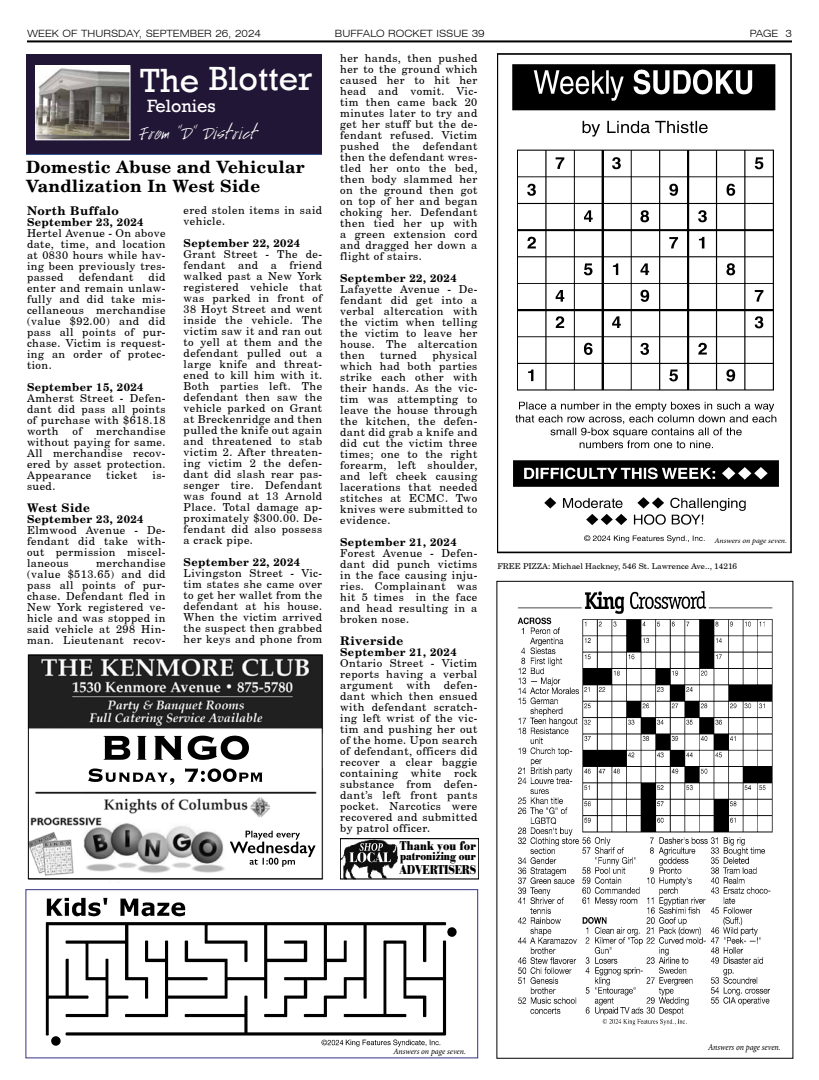
<style>
.page{position:relative;width:819px;height:1080px;background:#fff}
.page>*{position:absolute;margin:0;border:0;box-sizing:border-box;transform-origin:0 0}
.t1{font:34.4px "Rockwell";color:#fff}
.t2{font:24px "Hand Script";color:#fff}
.t3{font:18.2px "Rockwell";color:#fff}
.t4{font:700 17px/19px "New Brunswick";letter-spacing:.02em;color:#000}
.t5{font:12.6px "Poster";letter-spacing:.02em;color:#000;scale:.85 1}
.t6{font:12.6px "Poster";letter-spacing:-.02em;color:#000;scale:.85 1}
.t7{font:700 12px "New Brunswick";letter-spacing:.04em;color:#000}
.t8{font:700 11.9px "New Brunswick";letter-spacing:.04em;color:#000}
.t9{font:11.5px "Poster";color:#000;scale:.85 1}
.t10{font:11px/11px "New Brunswick Plain";letter-spacing:.04em;color:#000;text-align:justify}
.t11{font:700 11px "New Brunswick";letter-spacing:.04em;color:#000}
.t12{font:300 expanded 10px "Swiss 721 BT";color:#000}
.t13{font:italic 9.1px "Minion Pro";letter-spacing:-.005em;color:#000;scale:.88 1}
.t14{font:italic 8.2px "Minion Pro";letter-spacing:-.005em;color:#000}
.t15{font:8px "New Brunswick Plain";color:#000}
.t16{font:italic 7.4px "Minion Pro";letter-spacing:-.005em;color:#000;scale:1.08 1}
</style>
<div class="page">
<hr style="left:27px;top:40px;width:765px;height:2px;background:#000">
<img style="left:517px;top:591px;width:256px;height:435px">
<div style="left:26px;top:54px;width:296px;height:100px;background:#211636"></div>
<img style="left:37px;top:67px;width:92px;height:71px">
<div style="left:35px;top:65px;width:96px;height:75px;border:1px solid #fff"></div>
<img style="left:45px;top:897px;width:412px;height:150px">
<div style="left:25px;top:889px;width:453px;height:169px;border:1px solid #393385"></div>
<img style="left:497px;top:53px;width:295px;height:501px">
<img style="left:27px;top:654px;width:297px;height:229px">
<img style="left:28px;top:655px;width:295px;height:224px">
<img style="left:342px;top:840px;width:55px;height:37px">
<svg style="left:349px;top:843px;width:42px;height:19px"></svg>
<div style="left:340px;top:838px;width:139px;height:41px;border:1px solid #000"></div>
<p class="t12" style="left:27px;top:28px;width:236px">WEEK OF THURSDAY, SEPTEMBER 26, 2024</p>
<p class="t12" style="left:335px;top:28px;width:151px">BUFFALO ROCKET ISSUE 39</p>
<p class="t12" style="left:750px;top:28px;width:44px">PAGE 3</p>
<h1 class="t1" style="left:140px;top:58px;width:174px">The Blotter</h1>
<h3 class="t3" style="left:147px;top:95px;width:70px">Felonies</h3>
<h2 class="t2" style="left:140px;top:122px;width:119px">From “D” District</h2>
<h3 class="t4" style="left:26px;top:157px;width:280px">Domestic Abuse and Vehicular<br>Vandlization In West Side</h3>
<p class="t7" style="left:27px;top:203px;width:93px">North Buffalo</p>
<p class="t11" style="left:27px;top:215px;width:118px">September 23, 2024</p>
<p class="t10" style="left:27px;top:227px;width:140px">Hertel Avenue - On above date, time, and location at 0830 hours while hav&shy;ing been previously tres&shy;passed</p>
<p class="t10" style="left:27px;top:271px;width:140px;text-indent:122px">did enter and remain unlaw&shy;fully and did take mis&shy;cellaneous merchandise (value $92.00) and did pass all points of pur&shy;chase. Victim is request&shy;ing an order of protec&shy;tion.</p>
<p class="t11" style="left:27px;top:380px;width:118px">September 15, 2024</p>
<p class="t10" style="left:27px;top:392px;width:140px">Amherst Street - Defen&shy;dant did pass all points of purchase with $618.18 worth</p>
<p class="t10" style="left:79px;top:271px;width:56px">defendant</p>
<p class="t10" style="left:27px;top:425px;width:140px;text-indent:69px">merchandise without paying for same.<br>All merchandise recov&shy;ered by asset protection.<br>Appearance</p>
<p class="t10" style="left:73px;top:425px;width:11px">of</p>
<p class="t10" style="left:106px;top:469px;width:33px">ticket</p>
<p class="t10" style="left:153px;top:469px;width:15px">is-</p>
<p class="t10" style="left:27px;top:480px;width:30px">sued.</p>
<p class="t8" style="left:27px;top:500px;width:65px">West Side</p>
<p class="t11" style="left:27px;top:512px;width:118px">September 23, 2024</p>
<p class="t10" style="left:27px;top:524px;width:140px">Elmwood Avenue - De&shy;fendant did take with&shy;out permission miscel&shy;laneous</p>
<p class="t10" style="left:27px;top:557px;width:140px;text-indent:69px">merchandise (value $513.65) and did pass all points of pur&shy;chase. Defendant fled in New York registered ve&shy;hicle and was stopped in said vehicle at 298 Hin&shy;man. Lieutenant recov-</p>
<p class="t10" style="left:184px;top:204px;width:140px">ered stolen items in said vehicle.</p>
<p class="t11" style="left:184px;top:236px;width:118px">September 22, 2024</p>
<p class="t10" style="left:184px;top:248px;width:140px">Grant Street - The de&shy;fendant and a friend walked past a New York registered vehicle that was parked in front of 38 Hoyt Street and went inside the vehicle. The victim saw it and ran out to yell at them and the defendant pulled out a large knife and threat&shy;ened to kill him with it.<br>Both parties left. The defendant then saw the vehicle parked on Grant at Breckenridge and then pulled the knife out again and threatened to stab victim 2. After threaten&shy;ing victim 2 the defen&shy;dant did slash rear pas&shy;senger tire. Defendant was found at 13 Arnold Place. Total damage ap&shy;proximately $300.00. De&shy;fendant did also possess a crack pipe.</p>
<p class="t11" style="left:184px;top:555px;width:118px">September 22, 2024</p>
<p class="t10" style="left:184px;top:567px;width:140px">Livingston Street - Vic&shy;tim states she came over to get her wallet from the defendant at his house.<br>When the victim arrived the suspect then grabbed her keys and phone from</p>
<p class="t10" style="left:340px;top:52px;width:139px">her hands, then pushed her to the ground which caused her to hit her head and vomit. Vic&shy;tim then came back 20 minutes later to try and get her stuff but the de&shy;fendant refused. Victim pushed the defendant then the defendant wres&shy;tled her onto the bed, then body slammed her on the ground then got on top of her and began choking her. Defendant then tied her up with a green extension cord and dragged her down a flight of stairs.</p>
<p class="t11" style="left:340px;top:271px;width:118px">September 22, 2024</p>
<p class="t10" style="left:340px;top:283px;width:139px">Lafayette Avenue - De&shy;fendant did get into a verbal altercation with the victim when telling the victim to leave her house. The altercation then</p>
<p class="t10" style="left:340px;top:349px;width:139px;text-indent:92px">physical which had both parties strike each other with their hands. As the vic&shy;tim was attempting to leave the house through the kitchen, the defen&shy;dant did grab a knife and did cut the victim three times; one to the right forearm, left shoulder, and left cheek causing lacerations that needed stitches at ECMC. Two knives were submitted to evidence.</p>
<p class="t11" style="left:340px;top:535px;width:118px">September 21, 2024</p>
<p class="t10" style="left:340px;top:547px;width:139px">Forest Avenue - Defen&shy;dant did punch victims in the face causing inju&shy;ries. Complainant was hit 5 times in the face and head resulting in a broken nose.</p>
<p class="t8" style="left:340px;top:633px;width:65px">Riverside</p>
<p class="t11" style="left:340px;top:645px;width:118px">September 21, 2024</p>
<p class="t10" style="left:340px;top:657px;width:139px">Ontario Street - Victim reports having a verbal argument with defen&shy;dant which then ensued with defendant scratch&shy;ing left wrist of the vic&shy;tim and pushing her out of the home. Upon search of defendant, officers did recover a clear baggie containing white rock substance from defen&shy;dant's left front pants pocket. Narcotics were recovered and submitted by patrol officer.</p>
<p class="t10" style="left:380px;top:349px;width:38px">turned</p>
<p class="t5" style="left:400px;top:838px;width:91px">Thank you for</p>
<p class="t9" style="left:400px;top:849px;width:91px">patronizing our</p>
<p class="t6" style="left:400px;top:863px;width:92px">ADVERTISERS</p>
<p class="t16" style="left:714px;top:535px;width:69px">Answers on page seven.</p>
<p class="t15" style="left:497px;top:562px;width:241px">FREE PIZZA: Michael Hackney, 546 St. Lawrence Ave.., 14216</p>
<p class="t14" style="left:393px;top:1046px;width:74px">Answers on page seven.</p>
<p class="t13" style="left:708px;top:1041px;width:84px">Answers on page seven.</p>
</div>
